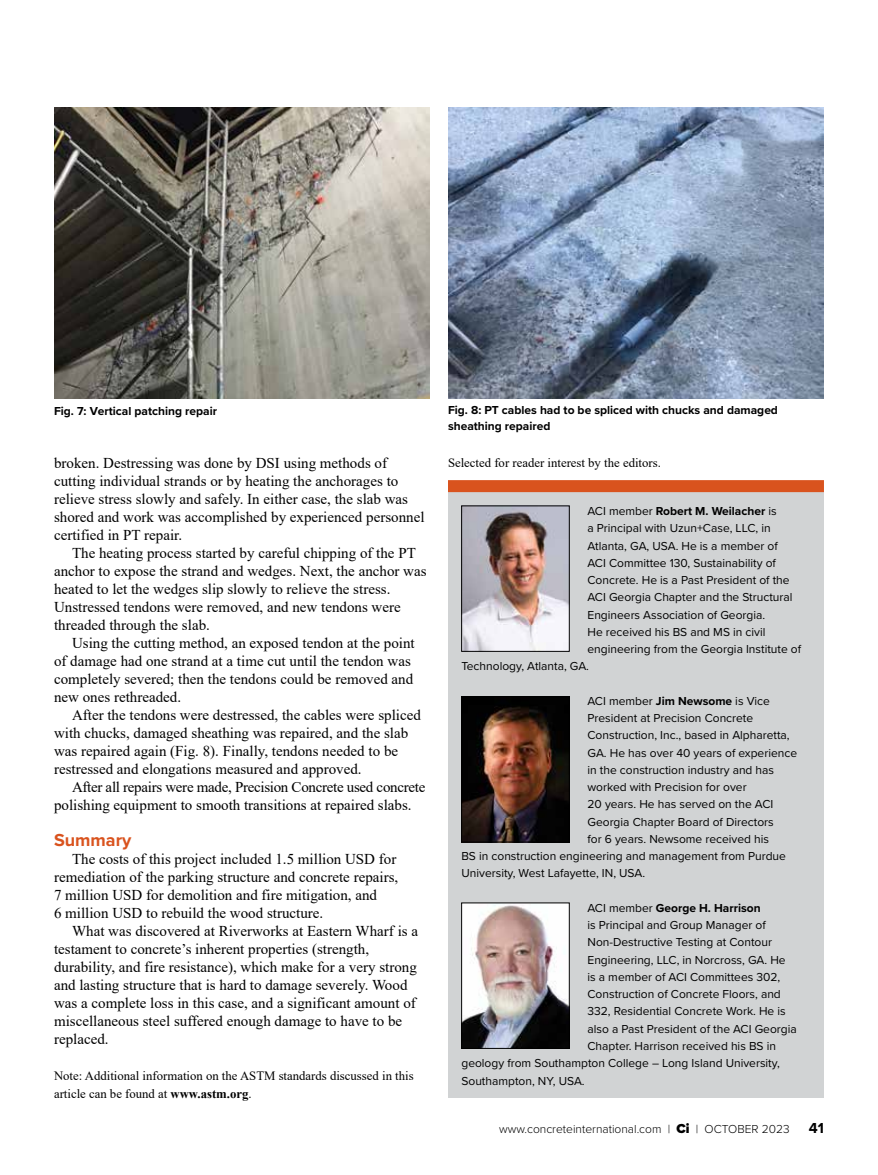
<style>
.page{position:relative;width:878px;height:1175px;background:#fff}
.page>*{position:absolute;margin:0;border:0;box-sizing:border-box;transform-origin:0 0}
.t1{font:700 18px "Proxima Nova";color:#d9531e}
.t2{font:15px/18px "Times New Roman";color:#000}
.t3{font:700 15px "Proxima Nova";color:#000}
.t4{font:12.75px/18px "Times New Roman";color:#000}
.t5{font:12px "Proxima Nova";color:#000}
.t6{font:700 12px/16.5px "Proxima Nova";color:#000}
.t7{font:300 12px "Proxima Nova";color:#000}
.s1{font-weight:700}
.s2{font-weight:400}
.s3{font-weight:900;font-size:13.5px}
</style>
<div class="page">
<div style="left:448px;top:491px;width:376px;height:606px;background:#d1d3d4"></div>
<div style="left:448px;top:480px;width:376px;height:12px;background:#d9531e"></div>
<img style="left:463px;top:507px;width:104px;height:142px">
<img style="left:463px;top:904px;width:104px;height:142px">
<div style="left:461px;top:902px;width:108px;height:146px;border:1px solid #000"></div>
<img style="left:463px;top:698px;width:104px;height:142px">
<div style="left:461px;top:696px;width:108px;height:146px;border:1px solid #000"></div>
<img style="left:54px;top:107px;width:376px;height:292px">
<img style="left:448px;top:107px;width:376px;height:292px">
<p class="t6" style="left:54px;top:402px;width:165px">Fig. 7: Vertical patching repair</p>
<p class="t6" style="left:448px;top:401px;width:331px">Fig. 8: PT cables had to be spliced with chucks and damaged sheathing repaired</p>
<p class="t2" style="left:54px;top:453px;width:372px">broken. Destressing was done by DSI using methods of cutting individual strands or by heating the anchorages to relieve stress slowly and safely. In either case, the slab was shored and work was accomplished by experienced personnel certified in PT repair.</p>
<p class="t2" style="left:54px;top:543px;width:374px;text-indent:18px">The heating process started by careful chipping of the PT anchor to expose the strand and wedges. Next, the anchor was heated to let the wedges slip slowly to relieve the stress.<br>Unstressed tendons were removed, and new tendons were threaded through the slab.</p>
<p class="t2" style="left:54px;top:633px;width:362px;text-indent:18px">Using the cutting method, an exposed tendon at the point of damage had one strand at a time cut until the tendon was completely severed; then the tendons could be removed and new ones rethreaded.</p>
<p class="t2" style="left:54px;top:705px;width:368px;text-indent:18px">After the tendons were destressed, the cables were spliced with chucks, damaged sheathing was repaired, and the slab was repaired again (Fig. 8). Finally, tendons needed to be restressed and elongations measured and approved.</p>
<p class="t2" style="left:54px;top:777px;width:373px;text-indent:18px">After all repairs were made, Precision Concrete used concrete polishing equipment to smooth transitions at repaired slabs.</p>
<p class="t1" style="left:54px;top:826px;width:79px">Summary</p>
<p class="t2" style="left:54px;top:849px;width:346px;text-indent:18px">The costs of this project included 1.5 million USD for remediation of the parking structure and concrete repairs, 7 million USD for demolition and fire mitigation, and<br>6 million USD to rebuild the wood structure.</p>
<p class="t2" style="left:54px;top:921px;width:365px;text-indent:18px">What was discovered at Riverworks at Eastern Wharf is a testament to concrete’s inherent properties (strength, durability, and fire resistance), which make for a very strong and lasting structure that is hard to damage severely. Wood was a complete loss in this case, and a significant amount of miscellaneous steel suffered enough damage to have to be replaced.</p>
<p class="t4" style="left:54px;top:1066px;width:361px">Note: Additional information on the ASTM standards discussed in this article can be found at <span class="s1">www.astm.org</span>.</p>
<p class="t4" style="left:448px;top:454px;width:214px">Selected for reader interest by the editors.</p>
<p class="t6" style="left:587px;top:502px;width:191px"><span class="s2">ACI member</span> Robert M. Weilacher <span class="s2">is</span></p>
<p class="t5" style="left:587px;top:519px;width:185px">a Principal with Uzun+Case, LLC, in</p>
<p class="t5" style="left:587px;top:537px;width:192px">Atlanta, GA, USA. He is a member of</p>
<p class="t5" style="left:587px;top:554px;width:190px">ACI Committee 130, Sustainability of</p>
<p class="t5" style="left:587px;top:571px;width:204px">Concrete. He is a Past President of the</p>
<p class="t5" style="left:587px;top:588px;width:206px">ACI Georgia Chapter and the Structural</p>
<p class="t5" style="left:587px;top:605px;width:179px">Engineers Association of Georgia.</p>
<p class="t5" style="left:587px;top:623px;width:179px">He received his BS and MS in civil</p>
<p class="t5" style="left:587px;top:640px;width:215px">engineering from the Georgia Institute of</p>
<p class="t5" style="left:461px;top:657px;width:129px">Technology, Atlanta, GA.</p>
<p class="t5" style="left:587px;top:692px;width:184px">ACI member <span class="s1">Jim Newsome</span> is Vice</p>
<p class="t5" style="left:587px;top:709px;width:167px">President at Precision Concrete</p>
<p class="t5" style="left:587px;top:726px;width:204px">Construction, Inc., based in Alpharetta,</p>
<p class="t5" style="left:587px;top:743px;width:211px">GA. He has over 40 years of experience</p>
<p class="t5" style="left:587px;top:761px;width:188px">in the construction industry and has</p>
<p class="t5" style="left:587px;top:778px;width:161px">worked with Precision for over</p>
<p class="t5" style="left:587px;top:795px;width:187px">20 years. He has served on the ACI</p>
<p class="t5" style="left:587px;top:812px;width:188px">Georgia Chapter Board of Directors</p>
<p class="t5" style="left:587px;top:830px;width:183px">for 6 years. Newsome received his</p>
<p class="t5" style="left:461px;top:847px;width:326px">BS in construction engineering and management from Purdue</p>
<p class="t5" style="left:461px;top:864px;width:185px">University, West Lafayette, IN, USA.</p>
<p class="t6" style="left:587px;top:899px;width:175px"><span class="s2">ACI member</span> George H. Harrison</p>
<p class="t5" style="left:587px;top:916px;width:180px">is Principal and Group Manager of</p>
<p class="t5" style="left:587px;top:933px;width:186px">Non-Destructive Testing at Contour</p>
<p class="t5" style="left:587px;top:950px;width:200px">Engineering, LLC, in Norcross, GA. He</p>
<p class="t5" style="left:587px;top:968px;width:194px">is a member of ACI Committees 302,</p>
<p class="t5" style="left:587px;top:985px;width:195px">Construction of Concrete Floors, and</p>
<p class="t5" style="left:587px;top:1002px;width:200px">332, Residential Concrete Work. He is</p>
<p class="t5" style="left:587px;top:1019px;width:211px">also a Past President of the ACI Georgia</p>
<p class="t5" style="left:587px;top:1037px;width:190px">Chapter. Harrison received his BS in</p>
<p class="t5" style="left:461px;top:1054px;width:320px">geology from Southampton College – Long Island University,</p>
<p class="t5" style="left:461px;top:1071px;width:125px">Southampton, NY, USA.</p>
<p class="t7" style="left:499px;top:1119px;width:292px">www.concreteinternational.com | <span class="s3">Ci</span> | OCTOBER 2023</p>
<p class="t3" style="left:808px;top:1116px;width:17px">41</p>
</div>
